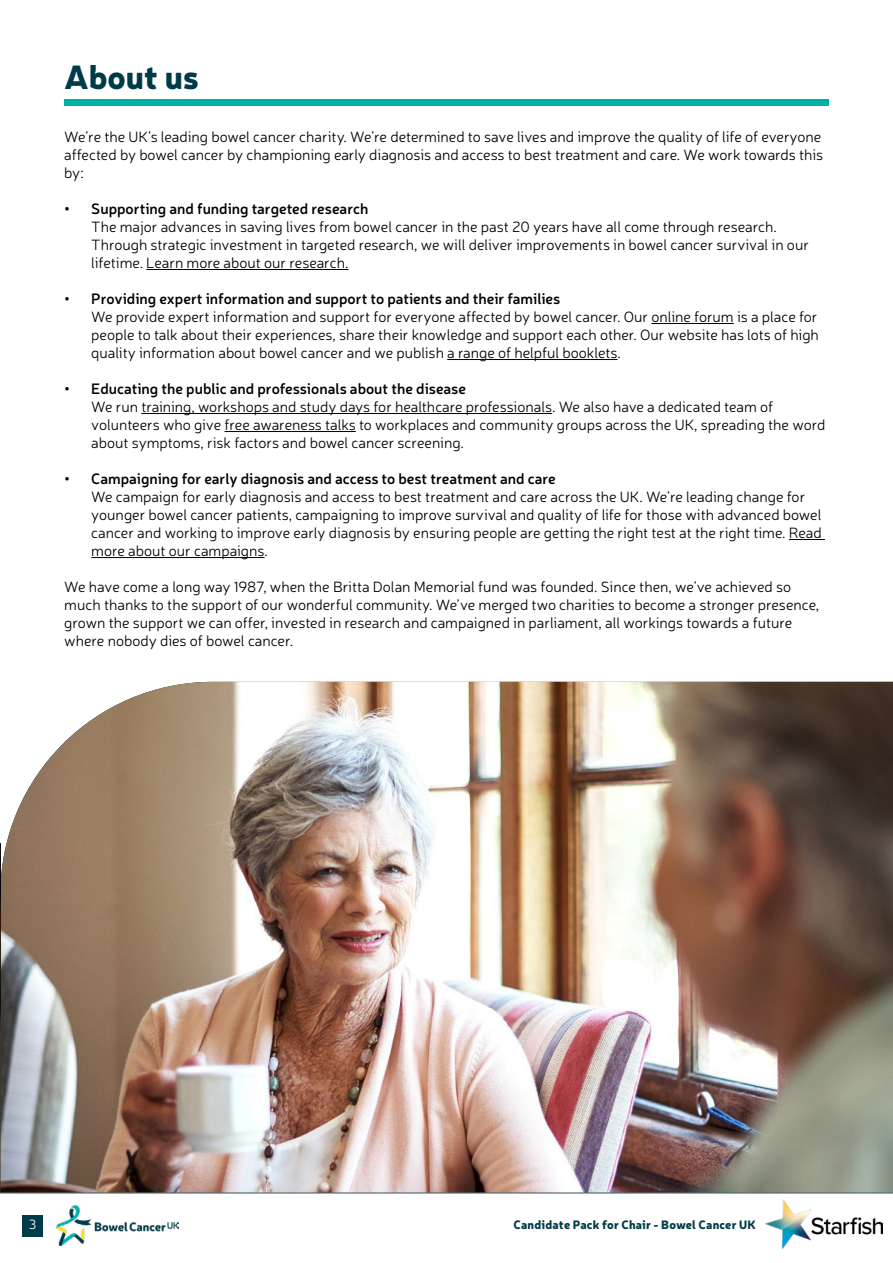
<style>
.page{position:relative;width:893px;height:1263px;background:#fff}
.page>*{position:absolute;margin:0;border:0;box-sizing:border-box;transform-origin:0 0}
.t1{font:900 33px "Neris";color:#003b49}
.t2{font:300 15px/18px "Neris";color:#000}
.t3{font:600 15px "Neris";color:#000}
.t4{font:300 13.5px "Neris";color:#fff}
.t5{font:900 12px "Neris";letter-spacing:.015em;color:#003b49}
</style>
<div class="page">
<img style="left:765px;top:1200px;width:117px;height:48px">
<div style="left:22px;top:1215px;width:21px;height:21px;background:#003b49"></div>
<hr style="left:0;top:1192px;width:893px;height:2px;background:#a3a5a8">
<img style="left:56px;top:1205px;width:123px;height:41px">
<hr style="left:146px;top:269px;width:202px;height:1px;background:#000">
<hr style="left:651px;top:323px;width:83px;height:1px;background:#000">
<hr style="left:447px;top:359px;width:171px;height:1px;background:#000">
<hr style="left:141px;top:413px;width:411px;height:1px;background:#000">
<hr style="left:225px;top:431px;width:131px;height:1px;background:#000">
<hr style="left:789px;top:539px;width:36px;height:1px;background:#000">
<hr style="left:91px;top:557px;width:174px;height:1px;background:#000">
<div style="left:64px;top:100px;width:764px;height:6px;background:#00b1a8"></div>
<img style="left:0;top:682px;width:893px;height:510px">
<h1 class="t1" style="left:64px;top:52px;width:136px">About us</h1>
<p class="t2" style="left:64px;top:127px;width:760px">We’re the UK’s leading bowel cancer charity. We’re determined to save lives and improve the quality of life of everyone affected by bowel cancer by championing early diagnosis and access to best treatment and care. We work towards this by:</p>
<p class="t3" style="left:64px;top:198px;width:306px">• Supporting and funding targeted research</p>
<p class="t2" style="left:91px;top:217px;width:719px">The major advances in saving lives from bowel cancer in the past 20 years have all come through research.<br>Through strategic investment in targeted research, we will deliver improvements in bowel cancer survival in our lifetime. Learn more about our research.</p>
<p class="t3" style="left:64px;top:288px;width:498px">• Providing expert information and support to patients and their families</p>
<p class="t2" style="left:91px;top:307px;width:729px;text-align:justify">We provide expert information and support for everyone affected by bowel cancer. Our online forum is a place for people to talk about their experiences, share their knowledge and support each other. Our website has lots of high quality information about bowel cancer and we publish a range of helpful booklets.</p>
<p class="t3" style="left:64px;top:378px;width:403px">• Educating the public and professionals about the disease</p>
<p class="t2" style="left:91px;top:397px;width:736px">We run training, workshops and study days for healthcare professionals. We also have a dedicated team of volunteers who give free awareness talks to workplaces and community groups across the UK, spreading the word about symptoms, risk factors and bowel cancer screening.</p>
<p class="t3" style="left:64px;top:468px;width:493px">• Campaigning for early diagnosis and access to best treatment and care</p>
<p class="t2" style="left:91px;top:487px;width:732px">We campaign for early diagnosis and access to best treatment and care across the UK. We’re leading change for younger bowel cancer patients, campaigning to improve survival and quality of life for those with advanced bowel cancer and working to improve early diagnosis by ensuring people are getting the right test at the right time. Read more about our campaigns.</p>
<p class="t2" style="left:64px;top:577px;width:756px">We have come a long way 1987, when the Britta Dolan Memorial fund was founded. Since then, we’ve achieved so much thanks to the support of our wonderful community. We’ve merged two charities to become a stronger presence, grown the support we can offer, invested in research and campaigned in parliament, all workings towards a future where nobody dies of bowel cancer.</p>
<p class="t4" style="left:29px;top:1216px;width:9px">3</p>
<p class="t5" style="left:513px;top:1215px;width:244px">Candidate Pack for Chair - Bowel Cancer UK</p>
</div>
